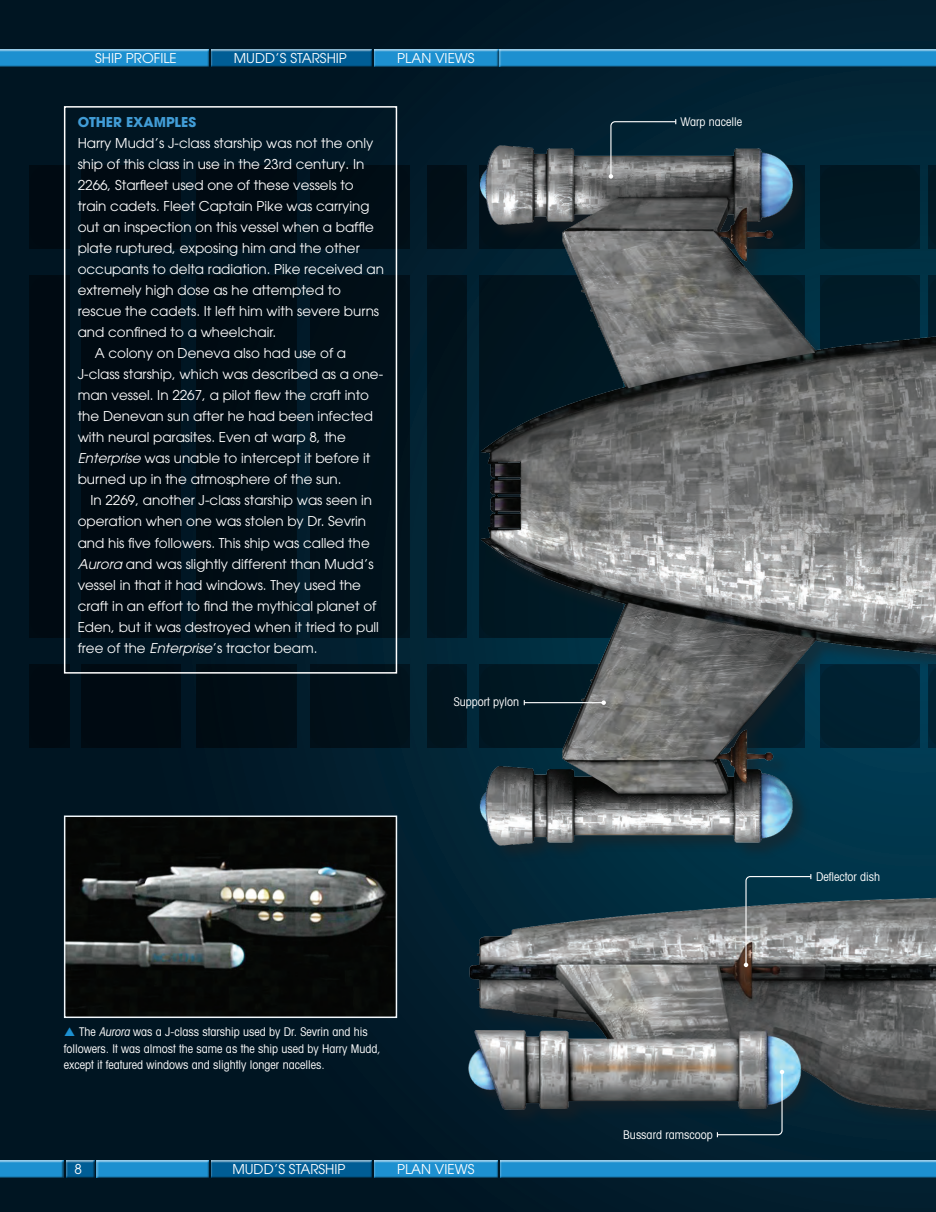
<style>
.page{position:relative;width:936px;height:1212px;background:#fff}
.page>*{position:absolute;margin:0;border:0;box-sizing:border-box;transform-origin:0 0}
.t1{font:13.5px "Avant Garde";color:#fff}
.t2{font:700 13.5px "Avant Garde";color:#419cd6}
.t3{font:condensed 12px/16.5px "Avant Garde LT";color:#fff}
.s1{font-family:"Avant Garde LT";font-style:italic}
.s2{font-style:italic}
</style>
<div class="page">
<div style="left:0;top:0;width:935px;height:1212px;background:linear-gradient(to right,#00131f,#032233)"></div>
<div style="left:81px;top:276px;width:100px;height:362px;background:#000a12;border-radius:17px"></div>
<div style="left:196px;top:276px;width:100px;height:362px;background:#000d14;border-radius:17px"></div>
<div style="left:310px;top:276px;width:99px;height:362px;background:#01101a;border-radius:17px"></div>
<div style="left:30px;top:276px;width:39px;height:362px;background:#000a12;border-radius:17px"></div>
<div style="left:427px;top:276px;width:40px;height:362px;background:#001522;border-radius:17px"></div>
<div style="left:81px;top:665px;width:100px;height:83px;background:#000a12;border-radius:17px"></div>
<div style="left:196px;top:665px;width:100px;height:83px;background:#000d15;border-radius:17px"></div>
<div style="left:310px;top:665px;width:99px;height:83px;background:#01111a;border-radius:17px"></div>
<div style="left:30px;top:665px;width:39px;height:83px;background:#000a12;border-radius:17px"></div>
<div style="left:427px;top:665px;width:40px;height:83px;background:#001522;border-radius:17px"></div>
<div style="left:81px;top:165px;width:100px;height:83px;background:#000a12;border-radius:17px"></div>
<div style="left:196px;top:165px;width:100px;height:83px;background:#000a12;border-radius:17px"></div>
<div style="left:310px;top:165px;width:99px;height:83px;background:#000d15;border-radius:17px"></div>
<div style="left:30px;top:165px;width:39px;height:83px;background:#000a12;border-radius:17px"></div>
<div style="left:427px;top:165px;width:40px;height:83px;background:#010f17;border-radius:17px"></div>
<hr style="left:214px;top:57px;width:3px;height:21px;background:#001522">
<div style="left:498px;top:48px;width:437px;height:19px;background:#021f2f"></div>
<div style="left:498px;top:49px;width:437px;height:18px;background:#231f20;opacity:.75"></div>
<div style="left:371px;top:48px;width:128px;height:19px;background:#001624"></div>
<div style="left:372px;top:49px;width:127px;height:18px;background:#231f20;opacity:.75"></div>
<div style="left:209px;top:48px;width:163px;height:19px;background:#001522"></div>
<div style="left:209px;top:49px;width:163px;height:18px;background:#231f20;opacity:.75"></div>
<div style="left:0;top:48px;width:210px;height:19px;background:#001522"></div>
<div style="left:0;top:49px;width:210px;height:18px;background:#231f20;opacity:.75"></div>
<div style="left:499px;top:1159px;width:436px;height:19px;background:#021f2f"></div>
<div style="left:499px;top:1160px;width:436px;height:18px;background:#231f20;opacity:.75"></div>
<div style="left:209px;top:1159px;width:163px;height:19px;background:#001522"></div>
<div style="left:209px;top:1160px;width:163px;height:18px;background:#231f20;opacity:.75"></div>
<div style="left:64px;top:1159px;width:31px;height:19px;background:#001522"></div>
<div style="left:64px;top:1160px;width:31px;height:18px;background:#231f20;opacity:.75"></div>
<div style="left:94px;top:1159px;width:116px;height:19px;background:#fff;opacity:.75"></div>
<div style="left:95px;top:1160px;width:115px;height:18px;background:#231f20;opacity:.75"></div>
<div style="left:0;top:1159px;width:64px;height:19px;background:#001522"></div>
<div style="left:0;top:1160px;width:64px;height:18px;background:#231f20;opacity:.75"></div>
<div style="left:371px;top:1159px;width:128px;height:19px;background:#fff;opacity:.75"></div>
<div style="left:372px;top:1160px;width:127px;height:18px;background:#231f20;opacity:.75"></div>
<img style="left:446px;top:866px;width:489px;height:277px">
<div style="left:64px;top:106px;width:333px;height:568px;border:2px solid #fff"></div>
<img style="left:67px;top:818px;width:327px;height:197px">
<div style="left:64px;top:815px;width:333px;height:203px;border:2px solid #f2f8fc"></div>
<img style="left:437px;top:125px;width:498px;height:741px">
<svg style="left:608px;top:119px;width:68px;height:60px;background:#3b4f58"></svg>
<svg style="left:743px;top:874px;width:68px;height:93px;background:#65757a"></svg>
<svg style="left:716px;top:1070px;width:68px;height:67px;background:#475b66"></svg>
<hr style="left:524px;top:702px;width:79px;height:1px;background:#fff">
<svg style="left:601px;top:700px;width:5px;height:5px"></svg>
<svg style="left:65px;top:1027px;width:10px;height:9px"></svg>
<p class="t1" style="left:95px;top:50px;width:83px">SHIP PROFILE</p>
<p class="t1" style="left:234px;top:50px;width:115px">MUDD’S STARSHIP</p>
<p class="t1" style="left:397px;top:50px;width:79px">PLAN VIEWS</p>
<p class="t2" style="left:78px;top:114px;width:120px">OTHER EXAMPLES</p>
<p class="t1" style="left:78px;top:135px;width:297px">Harry Mudd’s J-class starship was not the only</p>
<p class="t1" style="left:78px;top:156px;width:288px">ship of this class in use in the 23rd century. In</p>
<p class="t1" style="left:78px;top:177px;width:277px">2266, Starfleet used one of these vessels to</p>
<p class="t1" style="left:78px;top:198px;width:293px">train cadets. Fleet Captain Pike was carrying</p>
<p class="t1" style="left:78px;top:219px;width:297px">out an inspection on this vessel when a baffle</p>
<p class="t1" style="left:78px;top:240px;width:283px">plate ruptured, exposing him and the other</p>
<p class="t1" style="left:78px;top:261px;width:308px">occupants to delta radiation. Pike received an</p>
<p class="t1" style="left:78px;top:282px;width:265px">extremely high dose as he attempted to</p>
<p class="t1" style="left:78px;top:303px;width:303px">rescue the cadets. It left him with severe burns</p>
<p class="t1" style="left:78px;top:324px;width:200px">and confined to a wheelchair.</p>
<p class="t1" style="left:95px;top:345px;width:253px">A colony on Deneva also had use of a</p>
<p class="t1" style="left:78px;top:366px;width:307px">J-class starship, which was described as a one-</p>
<p class="t1" style="left:78px;top:387px;width:293px">man vessel. In 2267, a pilot flew the craft into</p>
<p class="t1" style="left:78px;top:408px;width:297px">the Denevan sun after he had been infected</p>
<p class="t1" style="left:78px;top:429px;width:270px">with neural parasites. Even at warp 8, the</p>
<p class="t1" style="left:78px;top:451px;width:294px"><span class="s1">Enterprise</span> was unable to intercept it before it</p>
<p class="t1" style="left:78px;top:472px;width:265px">burned up in the atmosphere of the sun.</p>
<p class="t1" style="left:90px;top:493px;width:283px">In 2269, another J-class starship was seen in</p>
<p class="t1" style="left:78px;top:514px;width:290px">operation when one was stolen by Dr. Sevrin</p>
<p class="t1" style="left:78px;top:535px;width:293px">and his five followers. This ship was called the</p>
<p class="t1" style="left:78px;top:556px;width:297px"><span class="s1">Aurora</span> and was slightly different than Mudd’s</p>
<p class="t1" style="left:78px;top:577px;width:285px">vessel in that it had windows. They used the</p>
<p class="t1" style="left:78px;top:598px;width:300px">craft in an effort to find the mythical planet of</p>
<p class="t1" style="left:78px;top:619px;width:303px">Eden, but it was destroyed when it tried to pull</p>
<p class="t1" style="left:78px;top:640px;width:241px">free of the <span class="s1">Enterprise</span>’s tractor beam.</p>
<p class="t3" style="left:680px;top:113px;width:63px">Warp nacelle</p>
<p class="t3" style="left:453px;top:693px;width:67px">Support pylon</p>
<p class="t3" style="left:816px;top:868px;width:65px">Deflector dish</p>
<p class="t3" style="left:64px;top:1023px;width:318px;text-indent:15px">The <span class="s2">Aurora</span> was a J-class starship used by Dr. Sevrin and his followers. It was almost the same as the ship used by Harry Mudd, except it featured windows and slightly longer nacelles.</p>
<p class="t3" style="left:623px;top:1126px;width:91px">Bussard ramscoop</p>
<p class="t1" style="left:74px;top:1161px;width:9px">8</p>
<p class="t1" style="left:232px;top:1161px;width:115px">MUDD’S STARSHIP</p>
<p class="t1" style="left:397px;top:1161px;width:79px">PLAN VIEWS</p>
</div>
